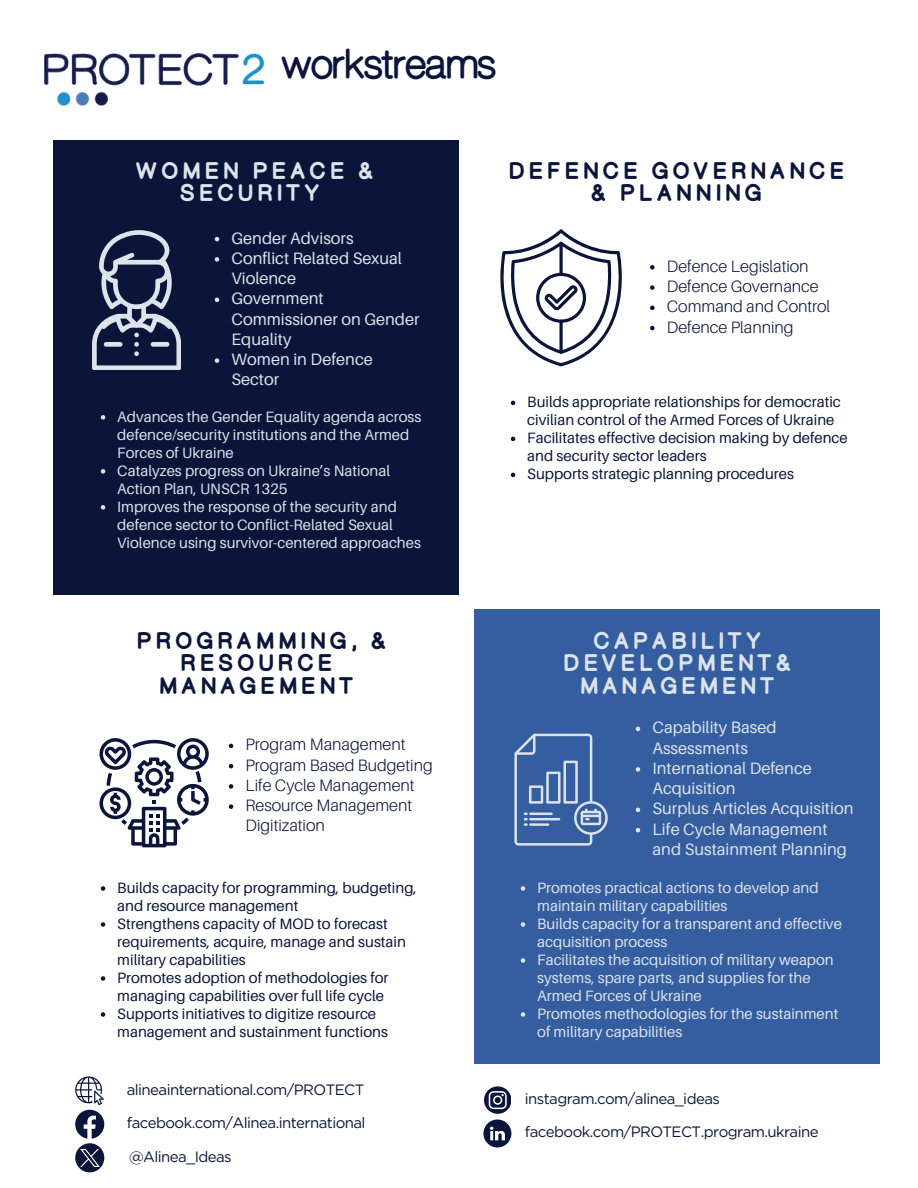
<style>
.page{position:relative;width:918px;height:1188px;background:#fff}
.page>*{position:absolute;margin:0;border:0;box-sizing:border-box;transform-origin:0 0}
.t1{font:700 40.5px "Cameron Sans";letter-spacing:-.035em;color:#0b153a}
.t2{font:800 21px/22.5px "Cameron Sans";letter-spacing:.175em;color:#0b153a;text-align:center}
.t3{font:800 21px/22.5px "Cameron Sans";letter-spacing:.175em;color:#dde3ea;text-align:center}
.t4{font:16.5px/20.2px "Aileron";color:#dde3ea}
.t5{font:300 16.5px/20.2px "Aileron";color:#0b153a}
.t6{font:15px/18px "Aileron";color:#dde3ea}
.t7{font:15px/18px "Aileron";color:#0b153a}
.t8{font:15px "Gotham";letter-spacing:-.04em;color:#0b153a}
</style>
<div class="page">
<div style="left:53px;top:140px;width:406px;height:455px;background:#0b153a"></div>
<div style="left:474px;top:609px;width:406px;height:455px;background:#345ea0"></div>
<img style="left:44px;top:53px;width:221px;height:53px">
<div style="left:75px;top:1143px;width:29px;height:29px;background:#0b153a;border-radius:50%"></div>
<img style="left:80px;top:1149px;width:19px;height:18px">
<svg style="left:215px;top:237px;width:4px;height:4px"></svg>
<svg style="left:215px;top:257px;width:4px;height:5px"></svg>
<svg style="left:215px;top:298px;width:4px;height:4px"></svg>
<svg style="left:215px;top:358px;width:4px;height:5px"></svg>
<svg style="left:650px;top:265px;width:5px;height:5px"></svg>
<svg style="left:650px;top:285px;width:5px;height:5px"></svg>
<svg style="left:650px;top:306px;width:5px;height:4px"></svg>
<svg style="left:650px;top:326px;width:5px;height:4px"></svg>
<svg style="left:101px;top:415px;width:4px;height:5px"></svg>
<svg style="left:101px;top:469px;width:4px;height:5px"></svg>
<svg style="left:101px;top:505px;width:4px;height:5px"></svg>
<svg style="left:92px;top:230px;width:89px;height:140px"></svg>
<svg style="left:500px;top:229px;width:122px;height:137px"></svg>
<svg style="left:511px;top:401px;width:4px;height:4px"></svg>
<svg style="left:511px;top:437px;width:4px;height:4px"></svg>
<svg style="left:511px;top:473px;width:4px;height:4px"></svg>
<svg style="left:99px;top:738px;width:110px;height:109px"></svg>
<svg style="left:229px;top:744px;width:4px;height:4px"></svg>
<svg style="left:229px;top:764px;width:4px;height:4px"></svg>
<svg style="left:229px;top:784px;width:4px;height:5px"></svg>
<svg style="left:229px;top:804px;width:4px;height:5px"></svg>
<svg style="left:101px;top:886px;width:4px;height:5px"></svg>
<svg style="left:101px;top:922px;width:4px;height:5px"></svg>
<svg style="left:101px;top:976px;width:4px;height:5px"></svg>
<svg style="left:101px;top:1012px;width:4px;height:5px"></svg>
<svg style="left:514px;top:734px;width:94px;height:112px"></svg>
<svg style="left:636px;top:727px;width:4px;height:4px"></svg>
<svg style="left:636px;top:767px;width:4px;height:5px"></svg>
<svg style="left:636px;top:808px;width:4px;height:4px"></svg>
<svg style="left:636px;top:828px;width:4px;height:4px"></svg>
<svg style="left:521px;top:886px;width:4px;height:5px"></svg>
<svg style="left:521px;top:922px;width:4px;height:5px"></svg>
<svg style="left:521px;top:958px;width:4px;height:5px"></svg>
<svg style="left:521px;top:1012px;width:4px;height:5px"></svg>
<svg style="left:484px;top:1086px;width:27px;height:27px"></svg>
<svg style="left:483px;top:1119px;width:28px;height:28px"></svg>
<svg style="left:75px;top:1076px;width:29px;height:63px"></svg>
<p class="t1" style="left:281px;top:45px;width:217px">workstreams</p>
<p class="t3" style="left:137px;top:160px;width:239px">WOMEN PEACE &amp;<br>SECURITY</p>
<p class="t4" style="left:232px;top:227px;width:124px">Gender Advisors</p>
<p class="t4" style="left:232px;top:248px;width:172px">Conflict Related Sexual<br>Violence</p>
<p class="t4" style="left:232px;top:288px;width:190px">Government<br>Commissioner on Gender<br>Equality</p>
<p class="t4" style="left:232px;top:349px;width:143px">Women in Defence<br>Sector</p>
<p class="t6" style="left:117px;top:407px;width:305px">Advances the Gender Equality agenda across defence/security institutions and the Armed<br>Forces of Ukraine</p>
<p class="t6" style="left:117px;top:461px;width:274px">Catalyzes progress on Ukraine’s National<br>Action Plan, UNSCR 1325</p>
<p class="t6" style="left:117px;top:497px;width:305px">Improves the response of the security and defence sector to Conflict-Related Sexual<br>Violence using survivor-centered approaches</p>
<p class="t2" style="left:137px;top:630px;width:251px">PROGRAMMING, &amp;<br>RESOURCE<br>MANAGEMENT</p>
<p class="t5" style="left:246px;top:734px;width:161px">Program Management</p>
<p class="t5" style="left:246px;top:754px;width:189px">Program Based Budgeting</p>
<p class="t5" style="left:246px;top:775px;width:171px">Life Cycle Management</p>
<p class="t5" style="left:246px;top:795px;width:168px">Resource Management<br>Digitization</p>
<p class="t7" style="left:117px;top:878px;width:301px">Builds capacity for programming, budgeting, and resource management</p>
<p class="t7" style="left:117px;top:914px;width:290px">Strengthens capacity of MOD to forecast requirements, acquire, manage and sustain military capabilities</p>
<p class="t7" style="left:117px;top:968px;width:273px">Promotes adoption of methodologies for managing capabilities over full life cycle</p>
<p class="t7" style="left:117px;top:1004px;width:272px">Supports initiatives to digitize resource management and sustainment functions</p>
<p class="t8" style="left:127px;top:1080px;width:239px">alineainternational.com/PROTECT</p>
<p class="t8" style="left:127px;top:1114px;width:240px">facebook.com/Alinea.international</p>
<p class="t8" style="left:129px;top:1147px;width:104px">@Alinea_Ideas</p>
<p class="t2" style="left:509px;top:160px;width:337px">DEFENCE GOVERNANCE &amp; PLANNING</p>
<p class="t5" style="left:667px;top:256px;width:143px">Defence Legislation</p>
<p class="t5" style="left:667px;top:276px;width:153px">Defence Governance</p>
<p class="t5" style="left:667px;top:296px;width:165px">Command and Control</p>
<p class="t5" style="left:667px;top:316px;width:128px">Defence Planning</p>
<p class="t7" style="left:527px;top:393px;width:315px">Builds appropriate relationships for democratic civilian control of the Armed Forces of Ukraine</p>
<p class="t7" style="left:527px;top:429px;width:322px">Facilitates effective decision making by defence and security sector leaders</p>
<p class="t7" style="left:527px;top:465px;width:268px">Supports strategic planning procedures</p>
<p class="t3" style="left:564px;top:630px;width:229px">CAPABILITY<br>DEVELOPMENT&amp;<br>MANAGEMENT</p>
<p class="t4" style="left:652px;top:717px;width:126px">Capability Based<br>Assessments</p>
<p class="t4" style="left:652px;top:758px;width:161px">International Defence<br>Acquisition</p>
<p class="t4" style="left:652px;top:798px;width:203px">Surplus Articles Acquisition</p>
<p class="t4" style="left:652px;top:818px;width:196px">Life Cycle Management and Sustainment Planning</p>
<p class="t6" style="left:537px;top:878px;width:283px">Promotes practical actions to develop and maintain military capabilities</p>
<p class="t6" style="left:537px;top:914px;width:306px">Builds capacity for a transparent and effective acquisition process</p>
<p class="t6" style="left:537px;top:950px;width:298px">Facilitates the acquisition of military weapon systems, spare parts, and supplies for the<br>Armed Forces of Ukraine</p>
<p class="t6" style="left:537px;top:1004px;width:303px">Promotes methodologies for the sustainment of military capabilities</p>
<p class="t8" style="left:525px;top:1090px;width:197px">instagram.com/alinea_ideas</p>
<p class="t8" style="left:525px;top:1122px;width:295px">facebook.com/PROTECT.program.ukraine</p>
</div>
